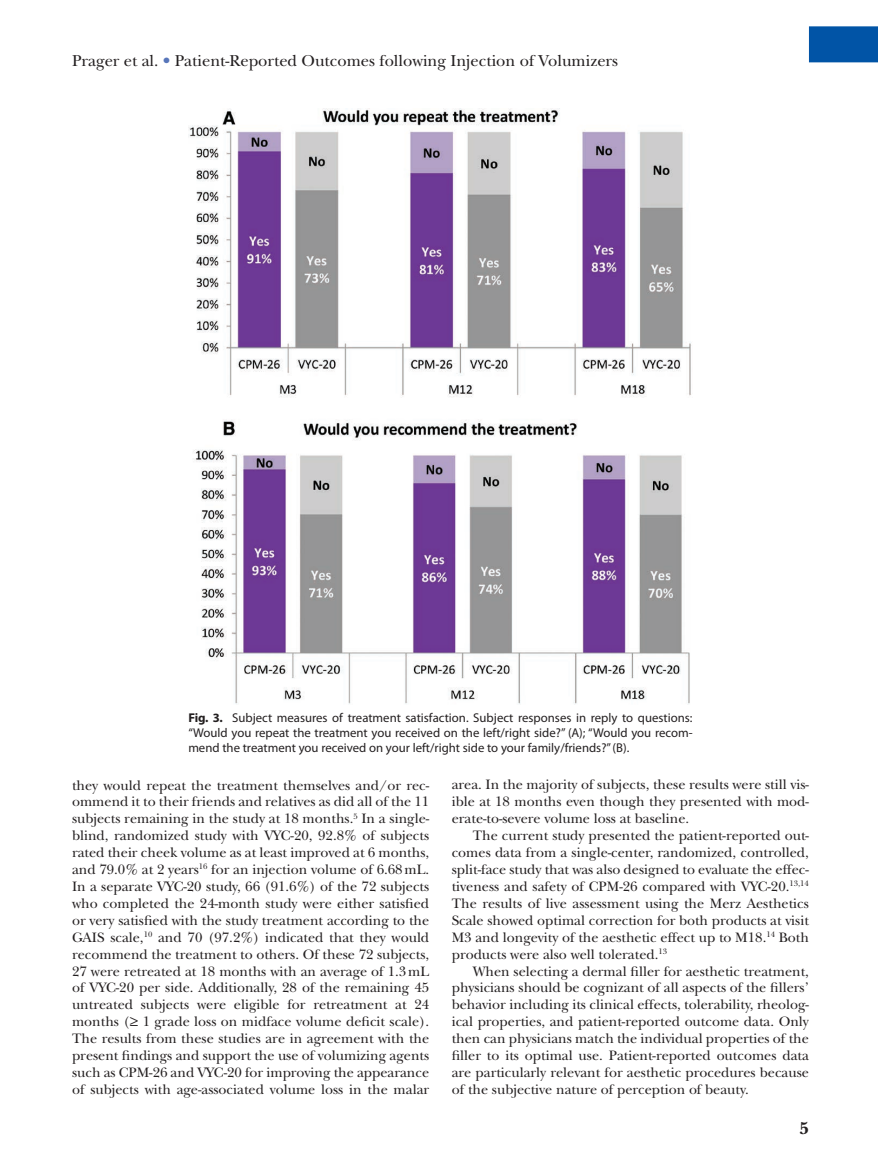
<style>
.page{position:relative;width:878px;height:1175px;background:#fff}
.page>*{position:absolute;margin:0;border:0;box-sizing:border-box;transform-origin:0 0}
.t1{font:700 18px "New Baskerville";color:#231f20}
.t2{font:16.5px "New Baskerville";color:#231f20}
.t3{font:14.25px/17px "New Baskerville";color:#231f20;text-align:justify}
.t4{font:12.75px/15px "Myriad Pro";color:#231f20;text-align:justify}
.s1{color:#5876ba}
.s2{font-weight:700}
.s3{font-family:"Gandhari Unicode"}
</style>
<div class="page">
<div style="left:808px;top:26px;width:70px;height:36px;background:#0154a6"></div>
<img style="left:188px;top:108px;width:503px;height:596px">
<p class="t2" style="left:72px;top:51px;width:547px">Prager et al. <span class="s1">•</span> Patient-Reported Outcomes following Injection of Volumizers</p>
<p class="t4" style="left:188px;top:710px;width:505px"><span class="s2">Fig. 3.</span> Subject measures of treatment satisfaction. Subject responses in reply to questions: “Would you repeat the treatment you received on the left/right side?” (A); “Would you recom&shy;mend the treatment you received on your left/right side to your family/friends?” (B).</p>
<p class="t3" style="left:72px;top:776px;width:359px">they would repeat the treatment themselves and/or rec&shy;ommend it to their friends and relatives as did all of the 11 subjects remaining in the study at 18 months.<sup>5</sup> In a single&shy;blind, randomized study with VYC-20, 92.8% of subjects rated their cheek volume as at least improved at 6 months, and 79.0% at 2 years<sup>16</sup> for an injection volume of 6.68mL.<br>In a separate VYC-20 study, 66 (91.6%) of the 72 subjects who completed the 24-month study were either satisfied or very satisfied with the study treatment according to the GAIS scale,<sup>10</sup> and 70 (97.2%) indicated that they would recommend the treatment to others. Of these 72 subjects, 27 were retreated at 18 months with an average of 1.3mL of VYC-20 per side. Additionally, 28 of the remaining 45 untreated subjects were eligible for retreatment at 24 months (<span class="s3">≥</span> 1 grade loss on midface volume deficit scale).<br>The results from these studies are in agreement with the present findings and support the use of volumizing agents such as CPM-26 and VYC-20 for improving the appearance of subjects with age-associated volume loss in the malar</p>
<p class="t3" style="left:452px;top:776px;width:359px">area. In the majority of subjects, these results were still vis&shy;ible at 18 months even though they presented with mod&shy;erate-to-severe volume loss at baseline.</p>
<p class="t3" style="left:451px;top:827px;width:359px;text-indent:21px">The current study presented the patient-reported out&shy;comes data from a single-center, randomized, controlled, split-face study that was also designed to evaluate the effec&shy;tiveness and safety of CPM-26 compared with VYC-20.<sup>13,14<br></sup>The results of live assessment using the Merz Aesthetics Scale showed optimal correction for both products at visit M3 and longevity of the aesthetic effect up to M18.<sup>14</sup> Both products were also well tolerated.<sup>13</sup></p>
<p class="t3" style="left:451px;top:962px;width:359px;text-indent:21px">When selecting a dermal filler for aesthetic treatment, physicians should be cognizant of all aspects of the fillers’ behavior including its clinical effects, tolerability, rheolog&shy;ical properties, and patient-reported outcome data. Only then can physicians match the individual properties of the filler to its optimal use. Patient-reported outcomes data are particularly relevant for aesthetic procedures because of the subjective nature of perception of beauty.</p>
<p class="t1" style="left:799px;top:1118px;width:11px">5</p>
</div>
